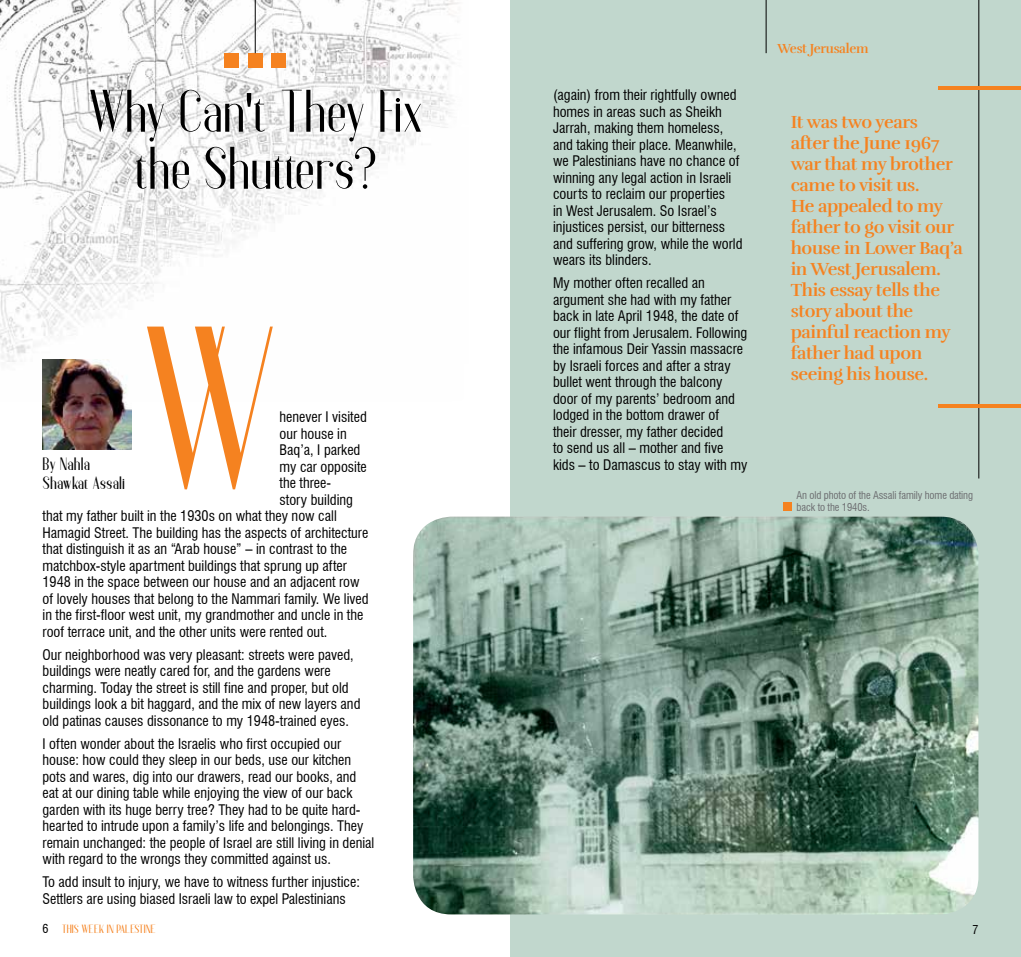
<style>
.page{position:relative;width:1021px;height:957px;background:#fff}
.page>*{position:absolute;margin:0;border:0;box-sizing:border-box;transform-origin:0 0}
.t1{font:232.5px "Anteric";color:#f58220}
.t2{font:60px/57px "Anteric";letter-spacing:-.01em;color:#000;text-align:center}
.t3{font:700 18px/21px "Rufina";letter-spacing:-.02em;color:#f58220}
.t4{font:700 18px/19.5px "Anteric";color:#000}
.t5{font:condensed 14.25px/16.5px "Swiss 721 BT";color:#000}
.t6{font:700 13.5px "Rufina";letter-spacing:-.02em;color:#f58220;scale:.96 1}
.t7{font:700 12px "Anteric";color:#f58220}
.t8{font:condensed 12px "Swiss 721 BT";color:#000}
.t9{font:condensed 10.5px/12px "Swiss 721 BT";letter-spacing:-.01em;color:#6d6e71}
.s1{font-family:"Arial Narrow";font-size:54px}
.s2{font-weight:700}
.s3{font-family:"Swiss 721 BT";font-weight:400;font-stretch:condensed;color:#000}
</style>
<div class="page">
<img style="left:0;top:0;width:459px;height:401px">
<div style="left:510px;top:0;width:510px;height:957px;background:#c1d7cd"></div>
<div style="left:248px;top:53px;width:15px;height:15px;background:#f58220"></div>
<div style="left:224px;top:53px;width:15px;height:15px;background:#f58220"></div>
<div style="left:271px;top:53px;width:15px;height:15px;background:#f58220"></div>
<hr style="left:255px;top:0;width:1px;height:53px;background:#000">
<img style="left:43px;top:360px;width:89px;height:89px">
<img style="left:413px;top:516px;width:565px;height:398px">
<hr style="left:978px;top:0;width:1px;height:478px;background:#000">
<hr style="left:938px;top:86px;width:82px;height:4px;background:#f58220">
<hr style="left:938px;top:404px;width:82px;height:4px;background:#f58220">
<div style="left:782px;top:503px;width:9px;height:8px;background:#f58220"></div>
<h2 class="t2" style="left:88px;top:89px;width:337px">Why Can<span class="s1">'</span>t They Fix the Shutters<span class="s2">?</span></h2>
<h1 class="t1" style="left:137px;top:326px;width:147px">W</h1>
<p class="t5" style="left:279px;top:409px;width:89px">henever I visited</p>
<p class="t5" style="left:279px;top:425px;width:69px">our house in</p>
<p class="t5" style="left:279px;top:442px;width:82px">Baq’a, I parked</p>
<p class="t5" style="left:279px;top:458px;width:89px">my car opposite</p>
<p class="t5" style="left:279px;top:475px;width:53px">the three-</p>
<p class="t5" style="left:279px;top:491px;width:75px">story building</p>
<p class="t5" style="left:43px;top:508px;width:296px">that my father built in the 1930s on what they now call</p>
<p class="t5" style="left:43px;top:524px;width:327px">Hamagid Street. The building has the aspects of architecture</p>
<p class="t5" style="left:43px;top:541px;width:306px">that distinguish it as an “Arab house” – in contrast to the</p>
<p class="t5" style="left:43px;top:557px;width:306px">matchbox-style apartment buildings that sprung up after</p>
<p class="t5" style="left:43px;top:574px;width:318px">1948 in the space between our house and an adjacent row</p>
<p class="t5" style="left:43px;top:590px;width:327px">of lovely houses that belong to the Nammari family. We lived</p>
<p class="t5" style="left:43px;top:607px;width:322px">in the first-floor west unit, my grandmother and uncle in the</p>
<p class="t5" style="left:43px;top:623px;width:286px">roof terrace unit, and the other units were rented out.</p>
<p class="t5" style="left:43px;top:646px;width:319px">Our neighborhood was very pleasant: streets were paved, buildings were neatly cared for, and the gardens were charming. Today the street is still fine and proper, but old buildings look a bit haggard, and the mix of new layers and old patinas causes dissonance to my 1948-trained eyes.</p>
<p class="t5" style="left:43px;top:735px;width:333px">I often wonder about the Israelis who first occupied our house: how could they sleep in our beds, use our kitchen pots and wares, dig into our drawers, read our books, and eat at our dining table while enjoying the view of our back garden with its huge berry tree? They had to be quite hard&shy;hearted to intrude upon a family’s life and belongings. They remain unchanged: the people of Israel are still living in denial with regard to the wrongs they committed against us.</p>
<p class="t5" style="left:43px;top:873px;width:319px">To add insult to injury, we have to witness further injustice:<br>Settlers are using biased Israeli law to expel Palestinians</p>
<p class="t4" style="left:43px;top:454px;width:84px">By Nahla<br>Shawkat Assali</p>
<p class="t5" style="left:553px;top:87px;width:191px">(again) from their rightfully owned homes in areas such as Sheikh<br>Jarrah, making them homeless, and taking their place. Meanwhile, we Palestinians have no chance of winning any legal action in Israeli courts to reclaim our properties<br>in West Jerusalem. So Israel’s injustices persist, our bitterness and suffering grow, while the world wears its blinders.</p>
<p class="t5" style="left:553px;top:275px;width:196px">My mother often recalled an argument she had with my father back in late April 1948, the date of our flight from Jerusalem. Following the infamous Deir Yassin massacre by Israeli forces and after a stray bullet went through the balcony door of my parents’ bedroom and lodged in the bottom drawer of<br>their dresser, my father decided<br>to send us all – mother and five kids – to Damascus to stay with my</p>
<p class="t6" style="left:777px;top:40px;width:96px">West Jerusalem</p>
<p class="t3" style="left:790px;top:112px;width:173px">It was two years<br>after the June 1967 war that my brother came to visit us.<br>He appealed to my father to go visit our house in Lower Baq’a in West Jerusalem.<br>This essay tells the story about the painful reaction my father had upon seeing his house.</p>
<p class="t9" style="left:796px;top:489px;width:178px">An old photo of the Assali family home dating back to the 1940s.</p>
<p class="t7" style="left:43px;top:922px;width:115px"><span class="s3">6</span> THIS WEEK IN PALESTINE</p>
<p class="t8" style="left:972px;top:922px;width:7px">7</p>
</div>
